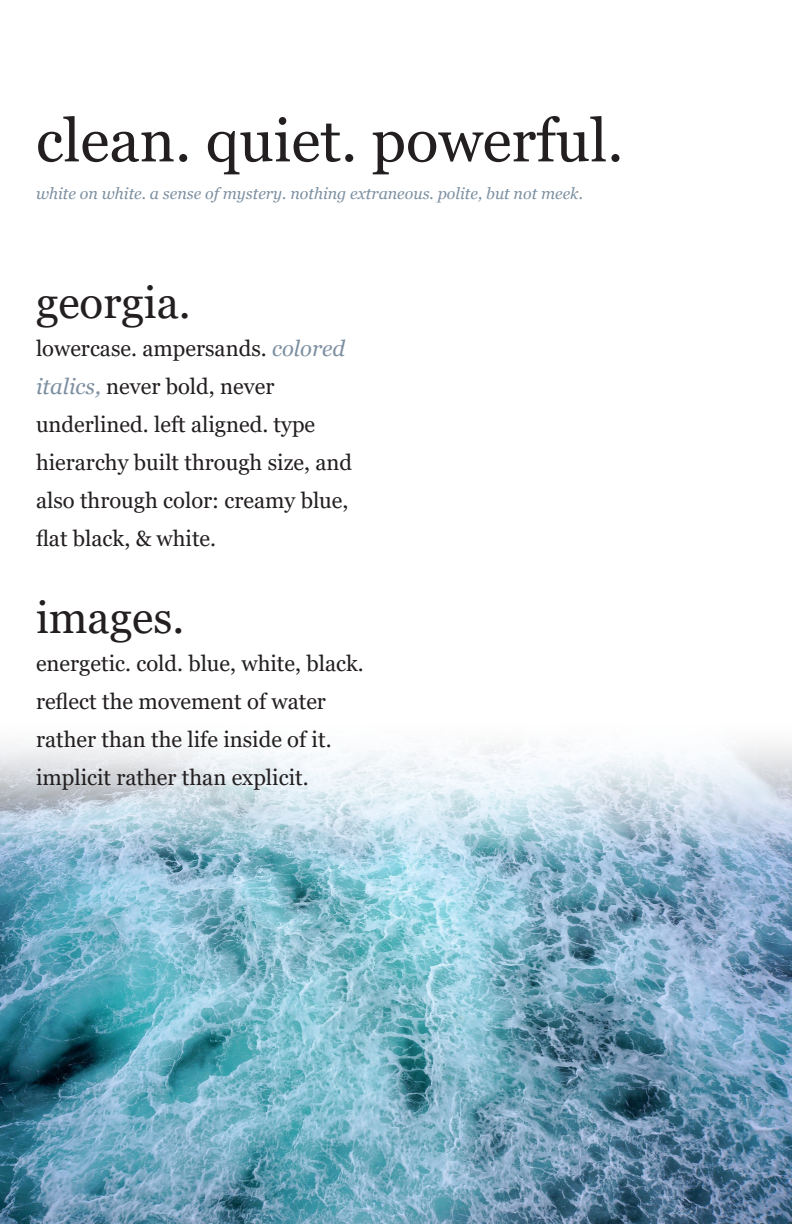
<style>
.page{position:relative;width:792px;height:1224px;background:#fff}
.page>*{position:absolute;margin:0;border:0;box-sizing:border-box;transform-origin:0 0}
.t1{font:60px "Georgia";color:#231f20}
.t2{font:44px "Georgia";color:#231f20}
.t3{font:22px/38px "Georgia";color:#231f20}
.t4{font:italic 16px "Georgia";color:#7d90a1}
.s1{font-style:italic;color:#7d90a1}
</style>
<div class="page">
<img style="left:0;top:744px;width:792px;height:480px">
<p class="t1" style="left:36px;top:104px;width:589px">clean. quiet. powerful.</p>
<p class="t4" style="left:36px;top:183px;width:549px">white on white. a sense of mystery. nothing extraneous. polite, but not meek.</p>
<p class="t2" style="left:36px;top:276px;width:156px">georgia.</p>
<p class="t3" style="left:36px;top:330px;width:318px">lowercase. ampersands. <span class="s1">colored italics,</span> never bold, never underlined. left aligned. type hierarchy built through size, and also through color: creamy blue, flat black, &amp; white.</p>
<p class="t2" style="left:36px;top:591px;width:150px">images.</p>
<p class="t3" style="left:36px;top:645px;width:329px">energetic. cold. blue, white, black. reflect the movement of water rather than the life inside of it. implicit rather than explicit.</p>
</div>
